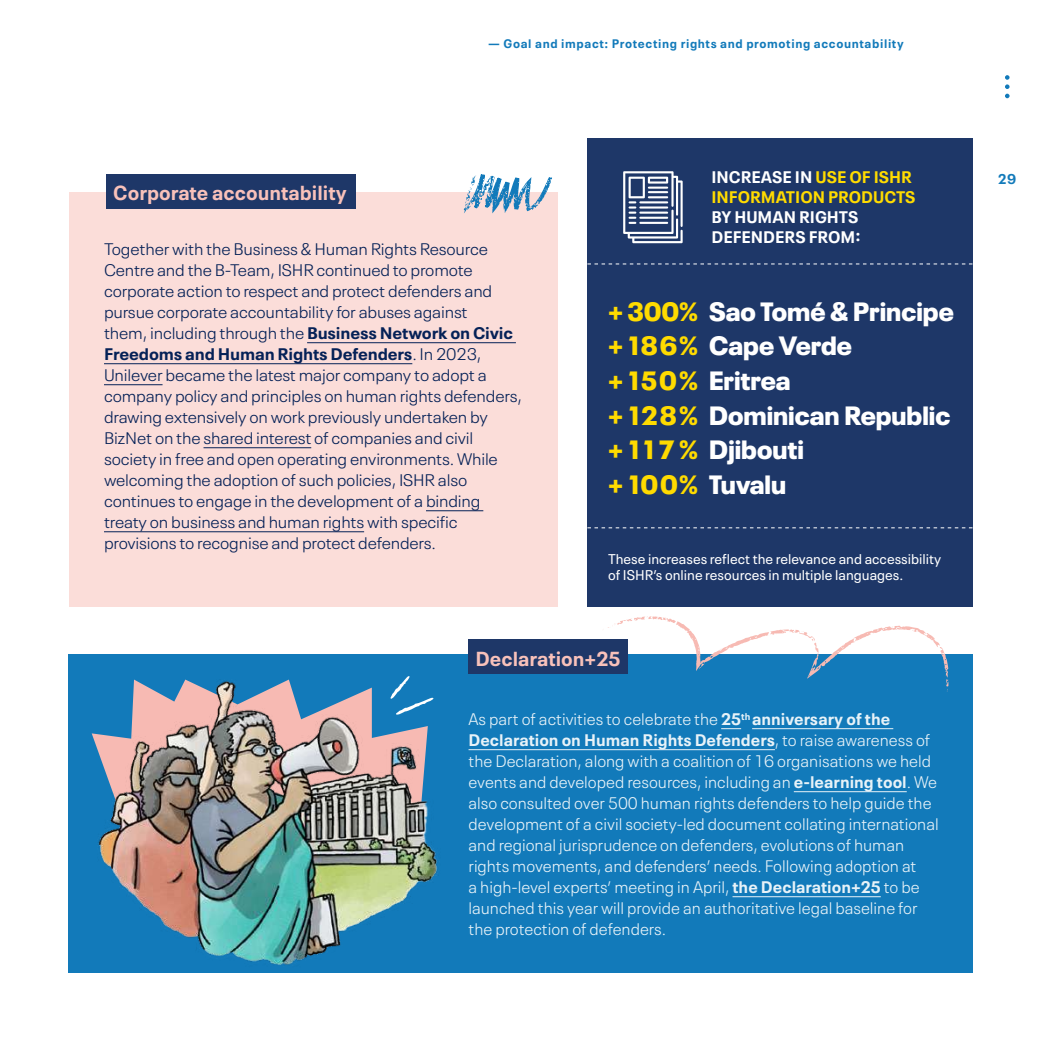
<style>
.page{position:relative;width:1042px;height:1042px;background:#fff}
.page>*{position:absolute;margin:0;border:0;box-sizing:border-box;transform-origin:0 0}
.t1{font:900 26.25px/34.6px "Neue Plak";color:#fff}
.t2{font:700 20.12px "Neue Plak Text";color:#f8c1ba}
.t3{font:300 16.62px/21px "Neue Plak Text";letter-spacing:-.01em;color:#052157;scale:1.04 1}
.t4{font:300 16.62px/21px "Neue Plak Text";color:#e7f2f8}
.t5{font:700 16.62px/19.9px "Neue Plak Text";color:#ffdb00}
.t6{font:700 16.62px/19.9px "Neue Plak Text";color:#fff}
.t7{font:14px/16.8px "Neue Plak Text";color:#fff}
.t8{font:700 14px "Neue Plak Text";color:#127aba}
.t9{font:700 12.25px "Neue Plak Text";letter-spacing:.05em;color:#127aba}
.s1{font-weight:700}
.s2{color:#fff}
.s3{color:#ffdb00}
</style>
<div class="page">
<svg style="left:1005px;top:75px;width:4px;height:23px"></svg>
<div style="left:68px;top:654px;width:904px;height:318px;background:#127aba"></div>
<div style="left:587px;top:139px;width:385px;height:468px;background:#1e3768"></div>
<svg style="left:721px;top:728px;width:20px;height:1px"></svg>
<hr style="left:752px;top:728px;width:141px;height:1px;background:#e7f2f8">
<hr style="left:468px;top:749px;width:307px;height:1px;background:#e7f2f8">
<hr style="left:794px;top:791px;width:113px;height:1px;background:#e7f2f8">
<hr style="left:732px;top:896px;width:149px;height:1px;background:#e7f2f8">
<div style="left:468px;top:639px;width:159px;height:35px;background:#1e3768"></div>
<div style="left:69px;top:192px;width:489px;height:415px;background:#fbddd9"></div>
<hr style="left:307px;top:342px;width:209px;height:1px;background:#052157">
<hr style="left:104px;top:363px;width:308px;height:1px;background:#052157">
<hr style="left:104px;top:384px;width:59px;height:1px;background:#052157">
<hr style="left:203px;top:447px;width:108px;height:1px;background:#052157">
<hr style="left:426px;top:510px;width:57px;height:1px;background:#052157">
<hr style="left:104px;top:531px;width:260px;height:1px;background:#052157">
<div style="left:106px;top:174px;width:250px;height:35px;background:#1e3768"></div>
<img style="left:84px;top:679px;width:376px;height:294px">
<svg style="left:587px;top:527px;width:385px;height:1px"></svg>
<svg style="left:587px;top:263px;width:385px;height:1px"></svg>
<svg style="left:623px;top:171px;width:59px;height:72px"></svg>
<svg style="left:464px;top:174px;width:88px;height:39px"></svg>
<svg style="left:608px;top:616px;width:340px;height:76px"></svg>
<svg style="left:390px;top:676px;width:43px;height:38px"></svg>
<p class="t9" style="left:488px;top:34px;width:417px">— Goal and impact: Protecting rights and promoting accountability</p>
<p class="t2" style="left:113px;top:176px;width:235px">Corporate accountability</p>
<p class="t3" style="left:104px;top:237px;width:403px">Together with the Business &amp; Human Rights Resource Centre and the B-Team, ISHR continued to promote corporate action to respect and protect defenders and pursue corporate accountability for abuses against<br>them, including through the <span class="s1">Business Network on Civic Freedoms and Human Rights Defenders</span>. In 2023, Unilever became the latest major company to adopt a company policy and principles on human rights defenders, drawing extensively on work previously undertaken by BizNet on the shared interest of companies and civil society in free and open operating environments. While welcoming the adoption of such policies, ISHR also continues to engage in the development of a binding treaty on business and human rights with specific provisions to recognise and protect defenders.</p>
<p class="t5" style="left:711px;top:166px;width:205px"><span class="s2">INCREASE IN</span> USE OF ISHR<br>INFORMATION PRODUCTS</p>
<p class="t6" style="left:711px;top:205px;width:151px">BY HUMAN RIGHTS<br>DEFENDERS FROM:</p>
<h1 class="t1" style="left:608px;top:291px;width:347px"><span class="s3">+ 300%</span> Sao Tomé &amp; Principe <span class="s3">+ 186%</span> Cape Verde<br><span class="s3">+ 150%</span> Eritrea<br><span class="s3">+ 128%</span> Dominican Republic <span class="s3">+ 1 1 7 %</span> Djibouti<br><span class="s3">+ 100%</span> Tuvalu</h1>
<p class="t7" style="left:608px;top:549px;width:335px">These increases reflect the relevance and accessibility of ISHR’s online resources in multiple languages.</p>
<p class="t2" style="left:475px;top:642px;width:147px">Declaration+25</p>
<p class="t4" style="left:468px;top:707px;width:472px">As part of activities to celebrate the <span class="s1">25</span><sup>th</sup> <span class="s1">anniversary of the Declaration on Human Rights Defenders</span>, to raise awareness of the Declaration, along with a coalition of 16 organisations we held events and developed resources, including an <span class="s1">e-learning tool</span>. We also consulted over 500 human rights defenders to help guide the development of a civil society-led document collating international and regional jurisprudence on defenders, evolutions of human rights movements, and defenders’ needs. Following adoption at<br>a high-level experts’ meeting in April, <span class="s1">the Declaration+25</span> to be launched this year will provide an authoritative legal baseline for the protection of defenders.</p>
<p class="t8" style="left:998px;top:167px;width:20px">29</p>
</div>
